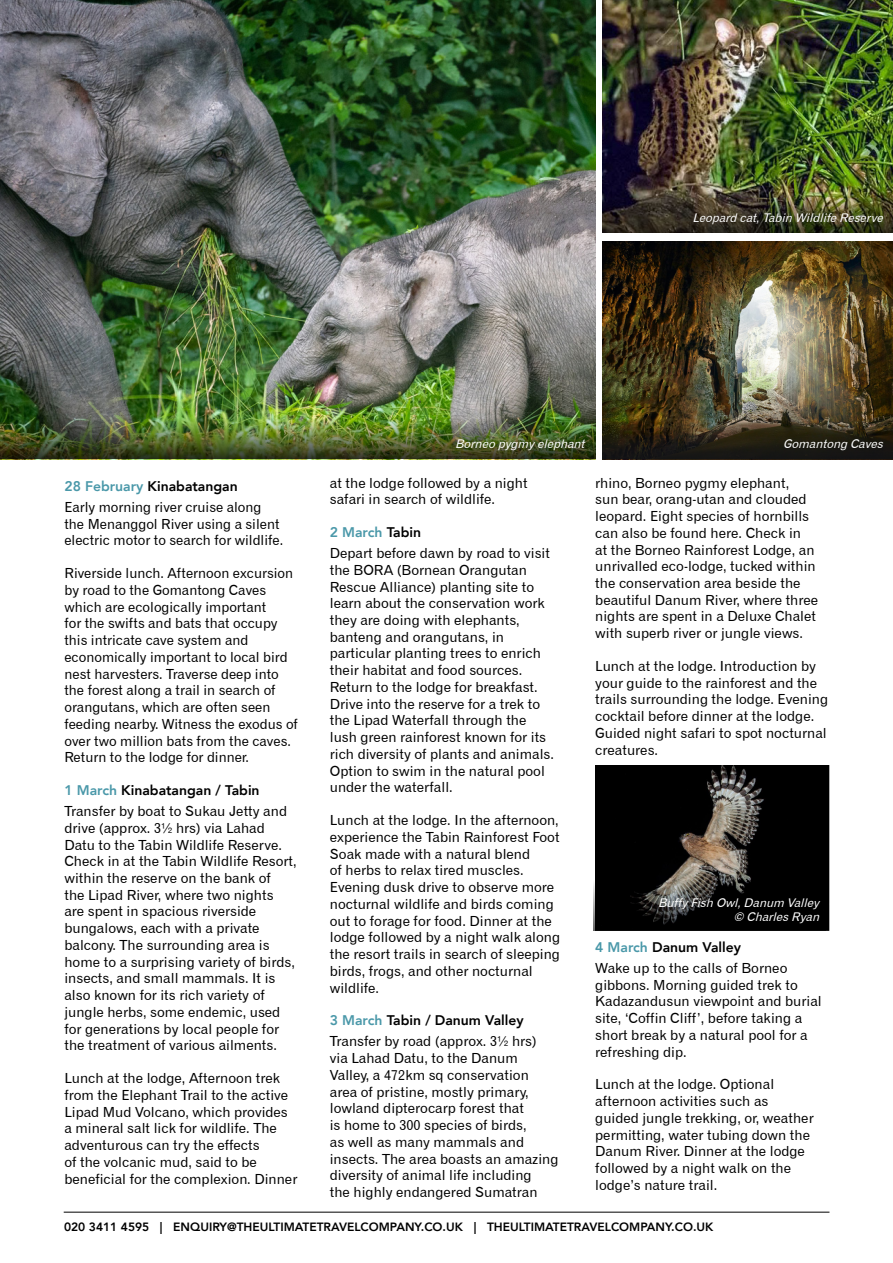
<style>
.page{position:relative;width:893px;height:1263px;background:#fff}
.page>*{position:absolute;margin:0;border:0;box-sizing:border-box;transform-origin:0 0}
.t1{font:13.95px/16.8px "Gothic 720 BT Roman B";color:#000}
.t2{font:800 13.95px "Avenir";color:#000}
.t3{font:800 13.95px "Avenir";color:#4a98a9}
.t4{font:italic 12px "Gothic 720 BT Roman B";color:#fff}
.t5{font:800 12px "Avenir";color:#000}
.s1{color:#4a98a9}
.s2{color:#000}
</style>
<div class="page">
<hr style="left:64px;top:1212px;width:765px;height:1px;background:#000">
<img style="left:0;top:0;width:595px;height:417px">
<img style="left:603px;top:0;width:290px;height:192px">
<img style="left:603px;top:242px;width:290px;height:180px">
<img style="left:0;top:417px;width:595px;height:42px">
<img style="left:603px;top:192px;width:290px;height:41px">
<svg style="left:603px;top:422px;width:290px;height:37px;background:#282216"></svg>
<img style="left:595px;top:765px;width:234px;height:166px">
<svg style="left:593px;top:879px;width:233px;height:52px;background:#121211"></svg>
<p class="t4" style="left:692px;top:210px;width:196px">Leopard cat,Tabin WildlifeReserve</p>
<p class="t2" style="left:64px;top:475px;width:175px"><span class="s1">28 February</span> Kinabatangan</p>
<p class="t1" style="left:64px;top:498px;width:220px">Early morning river cruise along the Menanggol River using a silent electric motor to search for wildlife.</p>
<p class="t1" style="left:64px;top:565px;width:235px">Riverside lunch. Afternoon excursion by road to the Gomantong Caves which are ecologically important<br>for the swifts and bats that occupy this intricate cave system and economically important to local bird nest harvesters. Traverse deep into the forest along a trail in search of orangutans, which are often seen feeding nearby. Witness the exodus of over two million bats from the caves.<br>Return to the lodge for dinner.</p>
<p class="t2" style="left:64px;top:779px;width:197px"><span class="s1">1 March</span> Kinabatangan / Tabin</p>
<p class="t1" style="left:64px;top:802px;width:234px">Transfer by boat to Sukau Jetty and drive (approx. 3½ hrs) via Lahad Datu to the Tabin Wildlife Reserve.<br>Check in at the Tabin Wildlife Resort, within the reserve on the bank of<br>the Lipad River, where two nights are spent in spacious riverside bungalows, each with a private balcony. The surrounding area is home to a surprising variety of birds, insects, and small mammals. It is also known for its rich variety of jungle herbs, some endemic, used for generations by local people for the treatment of various ailments.</p>
<p class="t1" style="left:64px;top:1070px;width:234px">Lunch at the lodge, Afternoon trek from the Elephant Trail to the active Lipad Mud Volcano, which provides a mineral salt lick for wildlife. The adventurous can try the effects<br>of the volcanic mud, said to be beneficial for the complexion. Dinner</p>
<p class="t4" style="left:455px;top:437px;width:135px">Borneo pygmyelephant</p>
<p class="t4" style="left:783px;top:437px;width:105px">Gomantong Caves</p>
<p class="t1" style="left:330px;top:474px;width:199px">at the lodge followed by a night safari in search of wildlife.</p>
<p class="t3" style="left:330px;top:521px;width:93px">2 March <span class="s2">Tabin</span></p>
<p class="t1" style="left:330px;top:544px;width:226px">Depart before dawn by road to visit the BORA (Bornean Orangutan<br>Rescue Alliance) planting site to learn about the conservation work they are doing with elephants, banteng and orangutans, in particular planting trees to enrich their habitat and food sources.<br>Return to the lodge for breakfast.<br>Drive into the reserve for a trek to the Lipad Waterfall through the lush green rainforest known for its rich diversity of plants and animals.<br>Option to swim in the natural pool under the waterfall.</p>
<p class="t1" style="left:330px;top:812px;width:232px">Lunch at the lodge. In the afternoon, experience the Tabin Rainforest Foot<br>Soak made with a natural blend<br>of herbs to relax tired muscles.<br>Evening dusk drive to observe more nocturnal wildlife and birds coming out to forage for food. Dinner at the lodge followed by a night walk along the resort trails in search of sleeping birds, frogs, and other nocturnal wildlife.</p>
<p class="t2" style="left:330px;top:1009px;width:195px"><span class="s1">3 March</span> Tabin / Danum Valley</p>
<p class="t1" style="left:330px;top:1033px;width:230px">Transfer by road (approx. 3½ hrs)<br>via Lahad Datu, to the Danum<br>Valley, a 472km sq conservation area of pristine, mostly primary, lowland dipterocarp forest that<br>is home to 300 species of birds,<br>as well as many mammals and insects. The area boasts an amazing diversity of animal life including<br>the highly endangered Sumatran</p>
<p class="t1" style="left:595px;top:474px;width:224px">rhino, Borneo pygmy elephant,<br>sun bear, orang-utan and clouded leopard. Eight species of hornbills can also be found here. Check in<br>at the Borneo Rainforest Lodge, an unrivalled eco-lodge, tucked within the conservation area beside the beautiful Danum River, where three nights are spent in a Deluxe Chalet with superb river or jungle views.</p>
<p class="t1" style="left:595px;top:657px;width:234px">Lunch at the lodge. Introduction by your guide to the rainforest and the trails surrounding the lodge. Evening cocktail before dinner at the lodge.<br>Guided night safari to spot nocturnal creatures.</p>
<p class="t4" style="left:658px;top:895px;width:166px">BuffyFish Owl,Danum Valley</p>
<p class="t4" style="left:733px;top:909px;width:91px">© CharlesRyan</p>
<p class="t2" style="left:595px;top:936px;width:147px"><span class="s1">4 March</span> Danum Valley</p>
<p class="t1" style="left:595px;top:959px;width:228px">Wake up to the calls of Borneo gibbons. Morning guided trek to<br>Kadazandusun viewpoint and burial site, ‘Coffin Cliff’, before taking a short break by a natural pool for a refreshing dip.</p>
<p class="t1" style="left:595px;top:1076px;width:220px">Lunch at the lodge. Optional afternoon activities such as guided jungle trekking, or, weather permitting, water tubing down the<br>Danum River. Dinner at the lodge followed by a night walk on the lodge’s nature trail.</p>
<p class="t5" style="left:64px;top:1217px;width:651px">020 3411 4595 | ENQUIRY@THEULTIMATETRAVELCOMPANY.CO.UK | THEULTIMATETRAVELCOMPANY.CO.UK</p>
</div>
